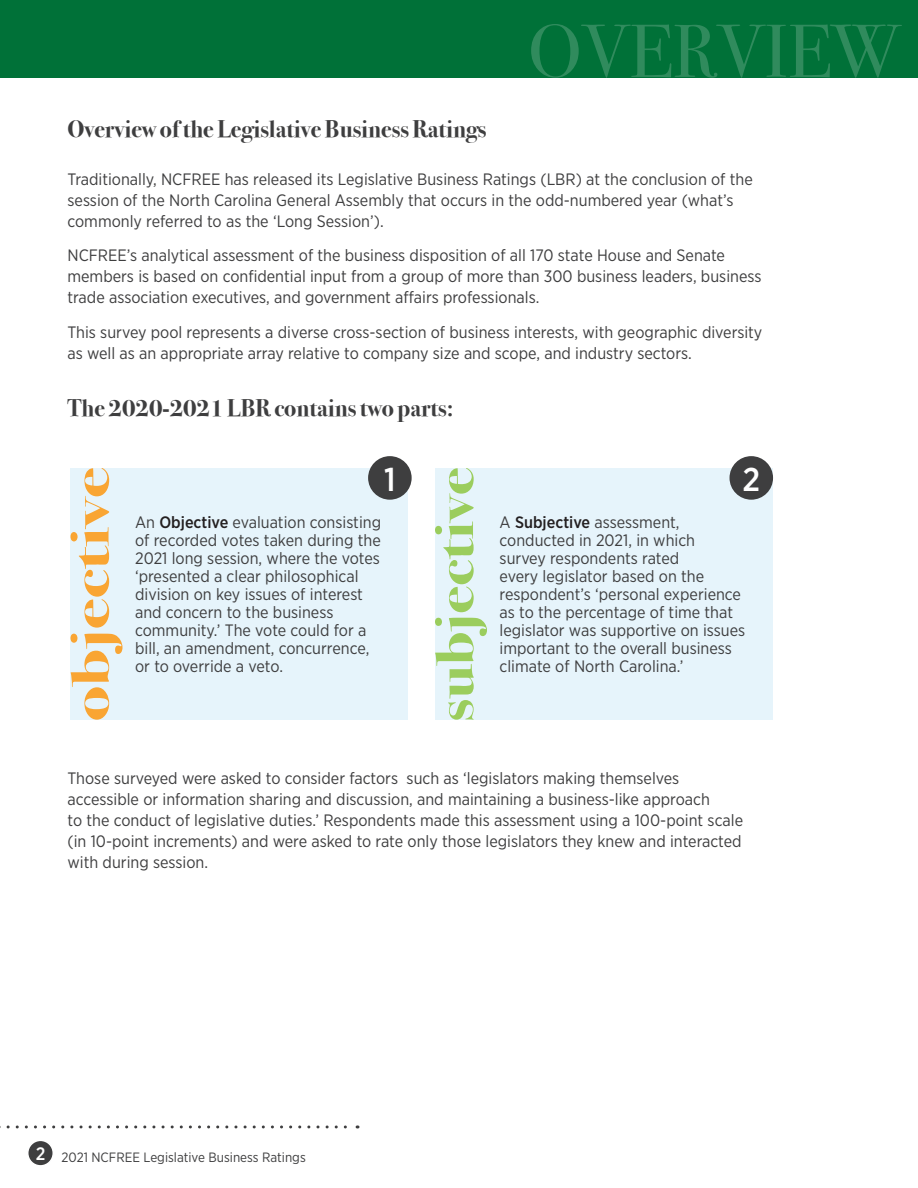
<style>
.page{position:relative;width:918px;height:1188px;background:#fff}
.page>*{position:absolute;margin:0;border:0;box-sizing:border-box;transform-origin:0 0}
.t1{font:500 33px "Gotham Narrow";color:#fff}
.Headline{font:700 24px "Bodoni Svty Two ITCTT";color:#3e3e3f}
.text{font:16.5px/18px "Gotham Narrow";color:#3e3e3f}
.t2{font:13.5px "Gotham Narrow";color:#3e3e3f}
.s1{font-weight:500;color:#231f20}
.s2{font-weight:500;font-size:18px;color:#fff}
</style>
<div class="page">
<div style="left:28px;top:1140px;width:25px;height:26px;background:#3e3e3f;border-radius:50%"></div>
<div style="left:27px;top:1140px;width:27px;height:27px;border:2px solid #fff;border-radius:50%"></div>
<svg style="left:0;top:1125px;width:358px;height:3px"></svg>
<div style="left:1px;top:0;width:917px;height:78px;background:#007138"></div>
<svg style="left:531px;top:24px;width:371px;height:54px"></svg>
<div style="left:70px;top:468px;width:338px;height:252px;background:#e6f4fb"></div>
<svg style="left:70px;top:468px;width:53px;height:252px"></svg>
<div style="left:435px;top:468px;width:337px;height:252px;background:#e6f4fb"></div>
<svg style="left:435px;top:468px;width:52px;height:252px"></svg>
<div style="left:730px;top:456px;width:43px;height:44px;background:#3e3e3f;border-radius:50%"></div>
<div style="left:368px;top:456px;width:44px;height:44px;background:#3e3e3f;border-radius:50%"></div>
<p class="Headline" style="left:68px;top:109px;width:420px">Overview of the Legislative Business Ratings</p>
<p class="text" style="left:68px;top:168px;width:687px;line-height:21px">Traditionally, NCFREE has released its Legislative Business Ratings (LBR) at the conclusion of the session of the North Carolina General Assembly that occurs in the odd-numbered year (what’s commonly referred to as the ‘Long Session’).</p>
<p class="text" style="left:68px;top:245px;width:695px;line-height:21px">NCFREE’s analytical assessment of the business disposition of all 170 state House and Senate members is based on confidential input from a group of more than 300 business leaders, business trade association executives, and government affairs professionals.</p>
<p class="text" style="left:68px;top:321px;width:696px;line-height:21px">This survey pool represents a diverse cross-section of business interests, with geographic diversity as well as an appropriate array relative to company size and scope, and industry sectors.</p>
<p class="Headline" style="left:68px;top:388px;width:387px">The 2020-2021 LBR contains two parts:</p>
<p class="t1" style="left:384px;top:459px;width:13px">1</p>
<p class="t1" style="left:742px;top:459px;width:19px">2</p>
<p class="text" style="left:135px;top:512px;width:248px">An <span class="s1">Objective</span> evaluation consisting of recorded votes taken during the<br>2021 long session, where the votes ‘presented a clear philosophical division on key issues of interest and concern to the business community.’ The vote could for a bill, an amendment, concurrence, or to override a veto.</p>
<p class="text" style="left:500px;top:512px;width:247px">A <span class="s1">Subjective</span> assessment, conducted in 2021, in which survey respondents rated<br>every legislator based on the respondent’s ‘personal experience as to the percentage of time that legislator was supportive on issues important to the overall business climate of North Carolina.’</p>
<p class="text" style="left:68px;top:767px;width:677px;line-height:21px">Those surveyed were asked to consider factors such as ‘legislators making themselves accessible or information sharing and discussion, and maintaining a business-like approach<br>to the conduct of legislative duties.’ Respondents made this assessment using a 100-point scale (in 10-point increments) and were asked to rate only those legislators they knew and interacted with during session.</p>
<p class="t2" style="left:36px;top:1149px;width:272px"><span class="s2">2</span> 2021 NCFREE Legislative Business Ratings</p>
</div>
